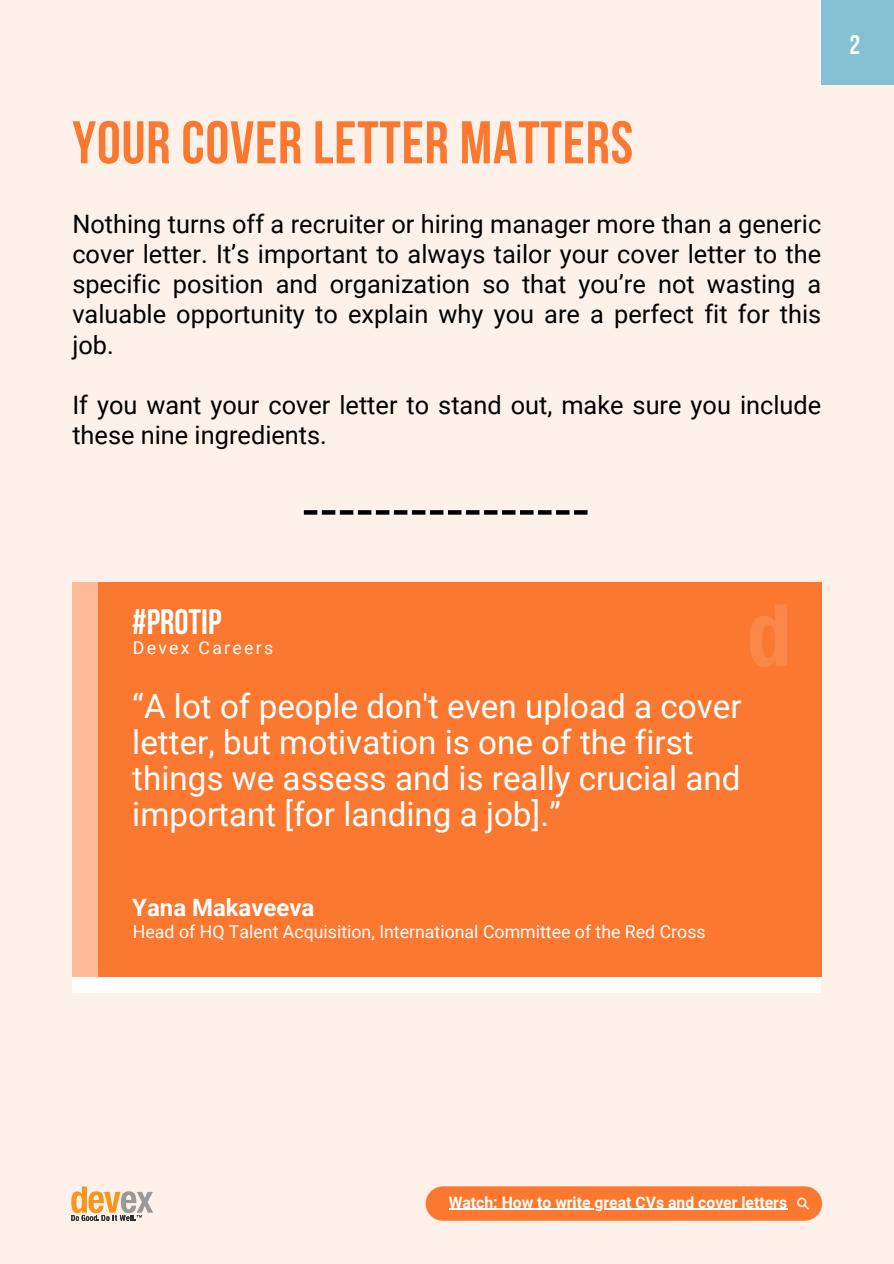
<style>
.page{position:relative;width:894px;height:1264px;background:#fff}
.page>*{position:absolute;margin:0;border:0;box-sizing:border-box;transform-origin:0 0}
.t1{font:700 60px "Bebas Neue";letter-spacing:.015em;color:#fa7830}
.t2{font:700 35.55px "Bebas Neue";color:#fff}
.t3{font:33.15px/36px "Roboto";color:#fff}
.t4{font:700 27px "Bebas Neue";color:#fff}
.t5{font:25.35px/30.2px "Roboto";color:#000;text-align:justify}
.t6{font:700 23.85px "Roboto";color:#fff}
.t7{font:17.7px "Roboto";color:#fff}
.t8{font:17.7px "Roboto";letter-spacing:.125em;color:#fff}
.t9{font:700 15.75px "Roboto";color:#fff}
</style>
<div class="page">
<div style="left:0;top:0;width:893px;height:1263px;background:#fef1ea"></div>
<svg style="left:71px;top:1186px;width:82px;height:34px"></svg>
<img style="left:425px;top:1186px;width:398px;height:35px">
<div style="left:821px;top:0;width:72px;height:84px;background:#85c0d5"></div>
<hr style="left:448px;top:1208px;width:339px;height:1px;background:#fff">
<div style="left:98px;top:582px;width:723px;height:395px;background:#fa7830"></div>
<div style="left:72px;top:582px;width:26px;height:395px;background:#fcba96"></div>
<div style="left:72px;top:977px;width:749px;height:15px;background:#fff"></div>
<svg style="left:750px;top:604px;width:36px;height:63px"></svg>
<svg style="left:304px;top:510px;width:283px;height:4px"></svg>
<h2 class="t1" style="left:72px;top:118px;width:562px">YOUR COVER LETTER MATTERS</h2>
<h6 class="t5" style="left:72px;top:209px;width:750px">Nothing turns off a recruiter or hiring manager more than a generic cover letter. It’s important to always tailor your cover letter to the specific position and organization so that you’re not wasting a valuable opportunity to explain why you are a perfect fit for this job.</h6>
<p class="t5" style="left:72px;top:390px;width:750px">If you want your cover letter to stand out, make sure you include these nine ingredients.</p>
<h5 class="t4" style="left:849px;top:34px;width:12px">2</h5>
<h3 class="t2" style="left:132px;top:607px;width:90px">#protip</h3>
<h4 class="t8" style="left:133px;top:638px;width:142px">Devex Careers</h4>
<h6 class="t3" style="left:132px;top:689px;width:610px">“A lot of people don't even upload a cover letter, but motivation is one of the first things we assess and is really crucial and important [for landing a job].”</h6>
<p class="t6" style="left:132px;top:893px;width:183px">Yana Makaveeva</p>
<p class="t7" style="left:133px;top:921px;width:574px">Head of HQ Talent Acquisition, International Committee of the Red Cross</p>
<h5 class="t9" style="left:448px;top:1192px;width:340px">Watch: How to write great CVs and cover letters</h5>
</div>
